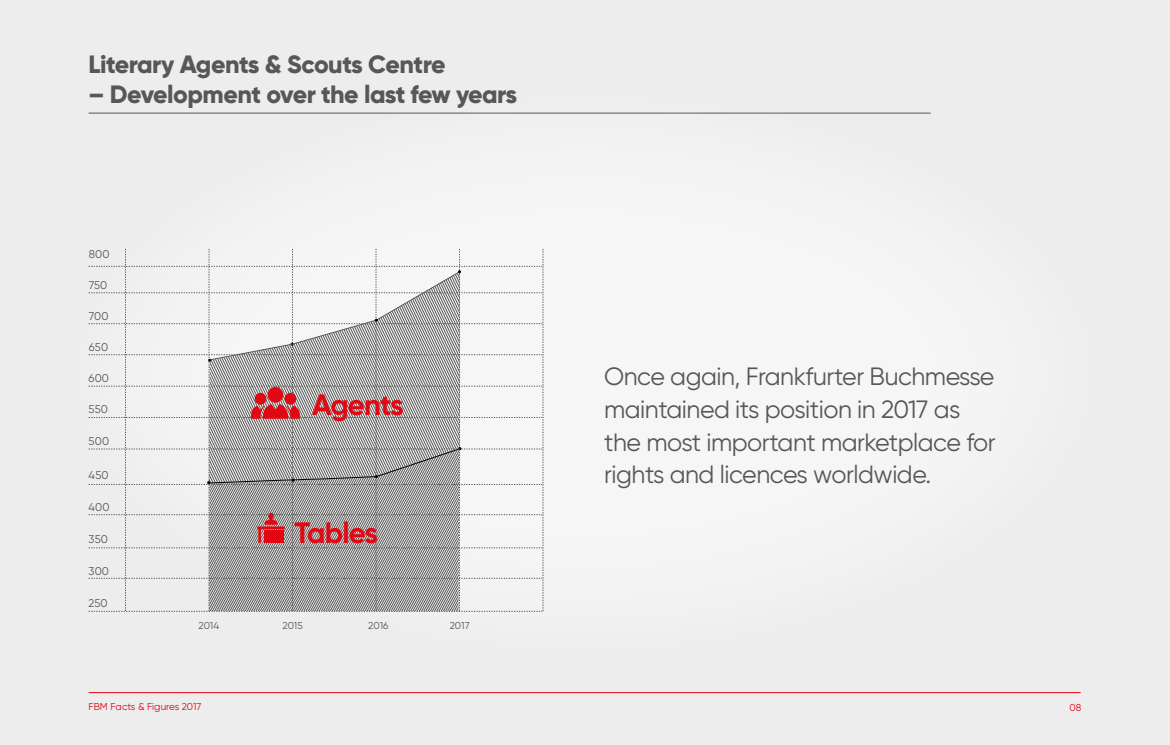
<style>
.page{position:relative;width:1170px;height:745px;background:#fff}
.page>*{position:absolute;margin:0;border:0;box-sizing:border-box;transform-origin:0 0}
.t1{font:700 29.38px "Gilroy";letter-spacing:-.03em;color:#e30613}
.t2{font:25px/32.5px "Gilroy";letter-spacing:-.02em;color:#575756}
.t3{font:800 25px "Gilroy";letter-spacing:-.02em;color:#575756}
.t4{font:11.25px "Gilroy";letter-spacing:.01em;color:#575756}
.t5{font:10px "Gilroy";color:#e30613}
.t6{font:10px "Gilroy";color:#575756}
</style>
<div class="page">
<div style="left:0;top:0;width:1169px;height:744px;background:#ededed"></div>
<hr style="left:89px;top:691px;width:991px;height:1px;background:#e30613">
<div style="left:55px;top:76px;width:1062px;height:594px;background:#f3f3f3;border-radius:50%"></div>
<hr style="left:89px;top:113px;width:841px;height:1px;background:#575756">
<svg style="left:89px;top:249px;width:454px;height:362px"></svg>
<div style="left:284px;top:392px;width:12px;height:12px;background:#e30613;border-radius:50%"></div>
<div style="left:254px;top:392px;width:12px;height:12px;background:#e30613;border-radius:50%"></div>
<p class="t3" style="left:89px;top:48px;width:358px">Literary Agents &amp; Scouts Centre</p>
<p class="t3" style="left:89px;top:78px;width:430px">– Development over the last few years</p>
<p class="t4" style="left:89px;top:247px;width:22px">800</p>
<p class="t4" style="left:89px;top:278px;width:20px">750</p>
<p class="t4" style="left:89px;top:309px;width:21px">700</p>
<p class="t4" style="left:89px;top:340px;width:21px">650</p>
<p class="t4" style="left:89px;top:371px;width:22px">600</p>
<p class="t4" style="left:89px;top:402px;width:21px">550</p>
<p class="t4" style="left:89px;top:433px;width:22px">500</p>
<p class="t4" style="left:89px;top:467px;width:21px">450</p>
<p class="t4" style="left:89px;top:499px;width:22px">400</p>
<p class="t4" style="left:89px;top:532px;width:21px">350</p>
<p class="t4" style="left:89px;top:564px;width:22px">300</p>
<p class="t4" style="left:89px;top:596px;width:21px">250</p>
<p class="t1" style="left:312px;top:386px;width:93px">Agents</p>
<p class="t1" style="left:294px;top:514px;width:85px">Tables</p>
<p class="t6" style="left:198px;top:618px;width:22px">2014</p>
<p class="t6" style="left:282px;top:618px;width:22px">2015</p>
<p class="t6" style="left:368px;top:618px;width:22px">2016</p>
<p class="t6" style="left:449px;top:618px;width:21px">2017</p>
<p class="t2" style="left:604px;top:360px;width:393px">Once again, Frankfurter Buchmesse maintained its position in 2017 as the most important marketplace for rights and licences worldwide.</p>
<p class="t5" style="left:89px;top:699px;width:114px">FBM Facts &amp; Figures 2017</p>
<p class="t5" style="left:1069px;top:700px;width:13px">08</p>
</div>
